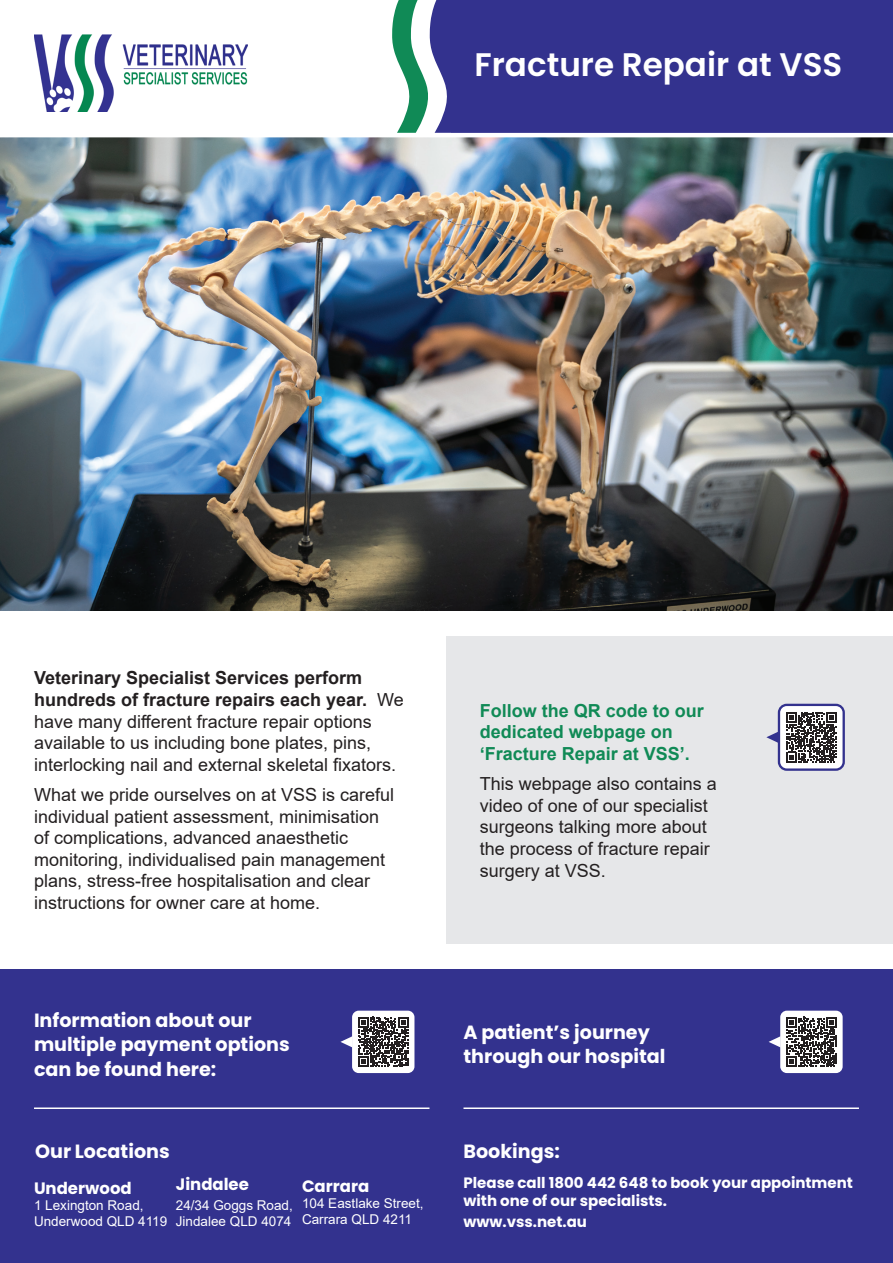
<style>
.page{position:relative;width:893px;height:1263px;background:#fff}
.page>*{position:absolute;margin:0;border:0;box-sizing:border-box;transform-origin:0 0}
.t1{font:600 32.55px "Poppins";color:#fff}
.t2{font:700 19.2px/24.6px "Poppins";color:#fff}
.t3{font:18px/21.6px "Arial";color:#231f20}
.t4{font:700 18px/21.6px "Arial";color:#108a56}
.t5{font:700 16.5px "Poppins";color:#fff}
.t6{font:700 15px/18px "Poppins";color:#fff}
.t7{font:13.5px/16.2px "Arial";color:#fff}
.s1{font-weight:700}
</style>
<div class="page">
<svg style="left:392px;top:0;width:60px;height:133px"></svg>
<div style="left:452px;top:0;width:441px;height:133px;background:#33328e"></div>
<img style="left:34px;top:34px;width:213px;height:77px">
<div style="left:446px;top:636px;width:447px;height:308px;background:#e6e7e9"></div>
<div style="left:779px;top:705px;width:65px;height:65px;background:#fff;border-radius:8px"></div>
<svg style="left:786px;top:712px;width:50px;height:50px"></svg>
<div style="left:778px;top:704px;width:67px;height:67px;border:2px solid #33328e;border-radius:8px"></div>
<svg style="left:766px;top:732px;width:12px;height:11px"></svg>
<img style="left:0;top:137px;width:893px;height:473px">
<div style="left:0;top:969px;width:893px;height:294px;background:#33328e"></div>
<hr style="left:34px;top:1107px;width:395px;height:2px;background:#fff">
<hr style="left:463px;top:1107px;width:396px;height:2px;background:#fff">
<div style="left:780px;top:1011px;width:63px;height:62px;background:#fff;border-radius:7px"></div>
<svg style="left:769px;top:1017px;width:67px;height:50px"></svg>
<div style="left:352px;top:1011px;width:62px;height:62px;background:#fff;border-radius:7px"></div>
<svg style="left:358px;top:1017px;width:50px;height:50px"></svg>
<svg style="left:340px;top:1036px;width:12px;height:11px"></svg>
<h1 class="t1" style="left:475px;top:46px;width:369px">Fracture Repair at VSS</h1>
<p class="t3" style="left:34px;top:667px;width:371px"><span class="s1">Veterinary Specialist Services perform hundreds of fracture repairs each year.</span> We have many different fracture repair options available to us including bone plates, pins, interlocking nail and external skeletal fixators.</p>
<p class="t3" style="left:34px;top:784px;width:362px">What we pride ourselves on at VSS is careful individual patient assessment, minimisation of complications, advanced anaesthetic monitoring, individualised pain management plans, stress-free hospitalisation and clear instructions for owner care at home.</p>
<p class="t2" style="left:34px;top:1007px;width:257px">Information about our multiple payment options can be found here:</p>
<p class="t4" style="left:480px;top:700px;width:226px">Follow the QR code to our dedicated webpage on ‘Fracture Repair at VSS’.</p>
<p class="t3" style="left:480px;top:773px;width:239px">This webpage also contains a video of one of our specialist surgeons talking more about the process of fracture repair surgery at VSS.</p>
<p class="t2" style="left:463px;top:1020px;width:203px">A patient’s journey through our hospital</p>
<p class="t2" style="left:35px;top:1139px;width:136px">Our Locations</p>
<p class="t2" style="left:463px;top:1139px;width:98px">Bookings:</p>
<p class="t5" style="left:34px;top:1178px;width:99px">Underwood</p>
<p class="t7" style="left:34px;top:1197px;width:135px">1 Lexington Road,<br>Underwood QLD 4119</p>
<p class="t5" style="left:176px;top:1175px;width:75px">Jindalee</p>
<p class="t7" style="left:176px;top:1197px;width:119px">24/34 Goggs Road,<br>Jindalee QLD 4074</p>
<p class="t5" style="left:302px;top:1177px;width:69px">Carrara</p>
<p class="t7" style="left:302px;top:1195px;width:123px">104 Eastlake Street,<br>Carrara QLD 4211</p>
<p class="t6" style="left:463px;top:1173px;width:391px">Please call 1800 442 648 to book your appointment with one of our specialists.</p>
<p class="t6" style="left:463px;top:1213px;width:125px">www.vss.net.au</p>
</div>
